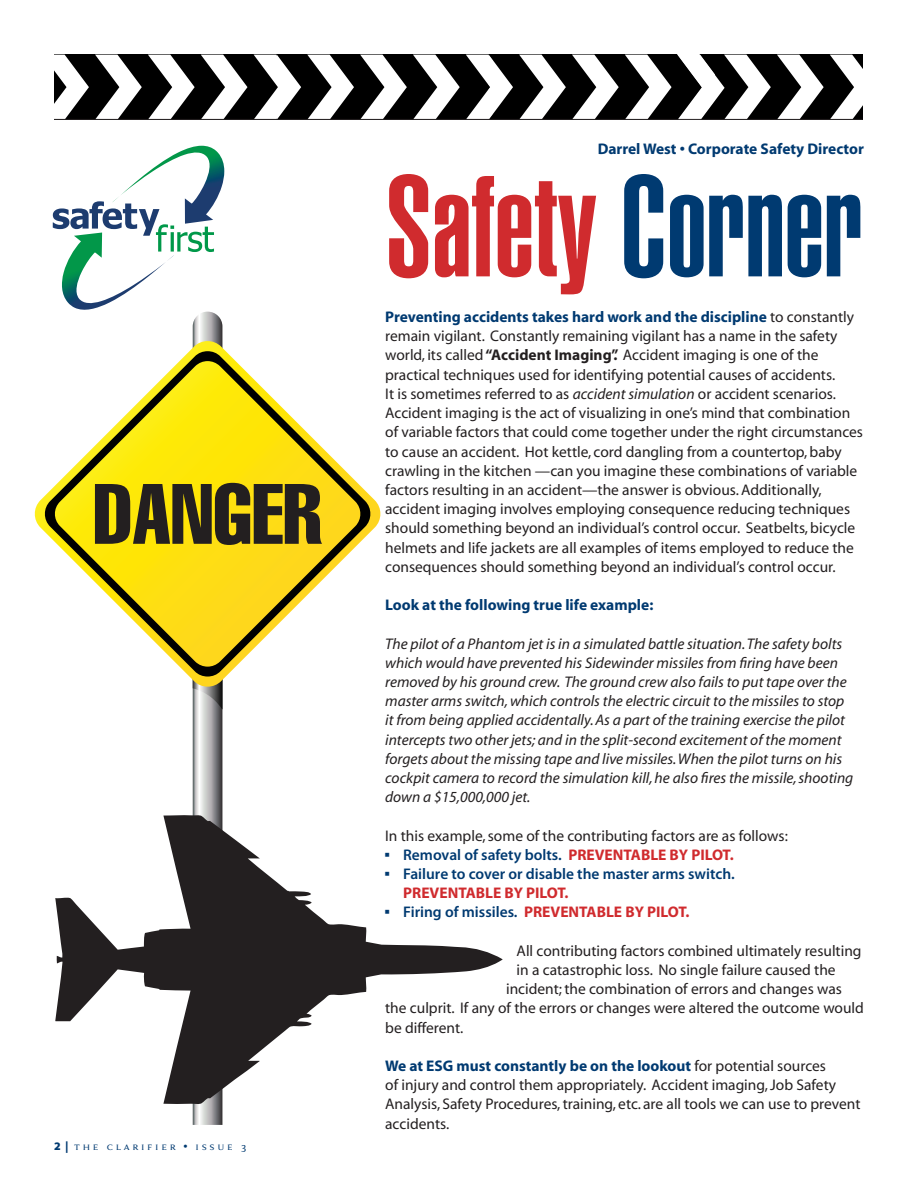
<style>
.page{position:relative;width:918px;height:1188px;background:#fff}
.page>*{position:absolute;margin:0;border:0;box-sizing:border-box;transform-origin:0 0}
.t1{font:900 extra-condensed 141px "Helvetica";color:#d02b2e}
.t2{font:extra-condensed 84px "Helvetica";color:#231f20}
.t3{font:15.45px/19.2px "Myriad";color:#231f20}
.t4{font:italic 15.45px/19.2px "Myriad";color:#231f20}
.t5{font:600 15.45px/19.2px "Myriad Pro";color:#003a71}
.t6{font:700 15.45px "Myriad";color:#003a71}
.t7{font:700 15.45px/19.2px "Myriad";color:#d02b2e}
.t8{font:11.55px "Anziano Small Caps";letter-spacing:.18em;color:#003a71}
.s1{font-family:"Myriad Pro";font-weight:900}
.s2{color:#003a71}
.s3{font-weight:700;color:#003a71}
.s4{font-weight:700}
.s5{font-style:italic}
.s6{font-family:"Universal Newswith Comm Pi";font-weight:400}
.s7{font-family:"Myriad";font-weight:700;color:#d02b2e}
.s8{font-family:"Universal Newswith Comm Pi";font-weight:400;color:#003a71}
.s9{font-family:"Myriad Pro";font-weight:600;color:#003a71}
</style>
<div class="page">
<div style="left:54px;top:54px;width:237px;height:65px;background:#000"></div>
<svg style="left:201px;top:55px;width:46px;height:64px"></svg>
<svg style="left:148px;top:55px;width:47px;height:64px"></svg>
<svg style="left:95px;top:55px;width:47px;height:64px"></svg>
<svg style="left:54px;top:55px;width:35px;height:64px"></svg>
<div style="left:281px;top:54px;width:227px;height:65px;background:#000"></div>
<svg style="left:413px;top:55px;width:47px;height:64px"></svg>
<svg style="left:360px;top:55px;width:47px;height:64px"></svg>
<svg style="left:307px;top:55px;width:47px;height:64px"></svg>
<svg style="left:254px;top:55px;width:47px;height:64px"></svg>
<div style="left:636px;top:54px;width:226px;height:65px;background:#000"></div>
<svg style="left:830px;top:55px;width:33px;height:64px"></svg>
<svg style="left:777px;top:55px;width:47px;height:64px"></svg>
<div style="left:493px;top:54px;width:226px;height:65px;background:#000"></div>
<svg style="left:572px;top:55px;width:47px;height:64px"></svg>
<svg style="left:519px;top:55px;width:47px;height:64px"></svg>
<svg style="left:466px;top:55px;width:47px;height:64px"></svg>
<svg style="left:625px;top:54px;width:146px;height:65px"></svg>
<svg style="left:43px;top:351px;width:329px;height:326px"></svg>
<svg style="left:53px;top:146px;width:171px;height:979px"></svg>
<hr style="left:54px;top:119px;width:808px;height:1px;background:#231f20">
<svg style="left:55px;top:815px;width:448px;height:289px"></svg>
<h2 class="t2" style="left:93px;top:461px;width:230px">DANGER</h2>
<p class="t8" style="left:54px;top:1141px;width:194px"><span class="s1">2 |</span> the clarifier • issue 3</p>
<p class="t6" style="left:598px;top:141px;width:268px">Darrel West • Corporate Safety Director</p>
<h1 class="t1" style="left:385px;top:146px;width:479px">Safety <span class="s2">Corner</span></h1>
<p class="t3" style="left:385px;top:308px;width:479px"><span class="s3">Preventing accidents takes hard work and the discipline</span> to constantly remain vigilant. Constantly remaining vigilant has a name in the safety world, its called <span class="s4">“Accident Imaging”.</span> Accident imaging is one of the practical techniques used for identifying potential causes of accidents.<br>It is sometimes referred to as <span class="s5">accident simulation</span> or accident scenarios.<br>Accident imaging is the act of visualizing in one’s mind that combination of variable factors that could come together under the right circumstances to cause an accident. Hot kettle, cord dangling from a countertop, baby crawling in the kitchen —can you imagine these combinations of variable factors resulting in an accident—the answer is obvious. Additionally, accident imaging involves employing consequence reducing techniques should something beyond an individual’s control occur. Seatbelts, bicycle helmets and life jackets are all examples of items employed to reduce the consequences should something beyond an individual’s control occur.</p>
<p class="t6" style="left:385px;top:597px;width:270px">Look at the following true life example:</p>
<p class="t4" style="left:385px;top:634px;width:470px">The pilot of a Phantom jet is in a simulated battle situation. The safety bolts which would have prevented his Sidewinder missiles from firing have been removed by his ground crew. The ground crew also fails to put tape over the master arms switch, which controls the electric circuit to the missiles to stop it from being applied accidentally. As a part of the training exercise the pilot intercepts two other jets; and in the split-second excitement of the moment forgets about the missing tape and live missiles. When the pilot turns on his cockpit camera to record the simulation kill, he also fires the missile, shooting down a $15,000,000 jet.</p>
<p class="t3" style="left:385px;top:826px;width:404px">In this example, some of the contributing factors are as follows:</p>
<p class="t5" style="left:385px;top:845px;width:351px"><span class="s6">b</span> Removal of safety bolts. <span class="s7">PREVENTABLE BY PILOT. </span><span class="s6">b</span> Failure to cover or disable the master arms switch.</p>
<p class="t7" style="left:385px;top:884px;width:306px;text-indent:18px">PREVENTABLE BY PILOT.<br><span class="s8">b</span> <span class="s9">Firing of missiles.</span> PREVENTABLE BY PILOT.</p>
<p class="t3" style="left:517px;top:942px;width:346px">All contributing factors combined ultimately resulting</p>
<p class="t3" style="left:517px;top:961px;width:321px">in a catastrophic loss. No single failure caused the</p>
<p class="t3" style="left:506px;top:980px;width:337px">incident; the combination of errors and changes was</p>
<p class="t3" style="left:385px;top:999px;width:480px">the culprit. If any of the errors or changes were altered the outcome would</p>
<p class="t3" style="left:385px;top:1018px;width:80px">be different.</p>
<p class="t3" style="left:385px;top:1057px;width:477px"><span class="s3">We at ESG must constantly be on the lookout</span> for potential sources<br>of injury and control them appropriately. Accident imaging, Job Safety Analysis, Safety Procedures, training, etc. are all tools we can use to prevent accidents.</p>
</div>
